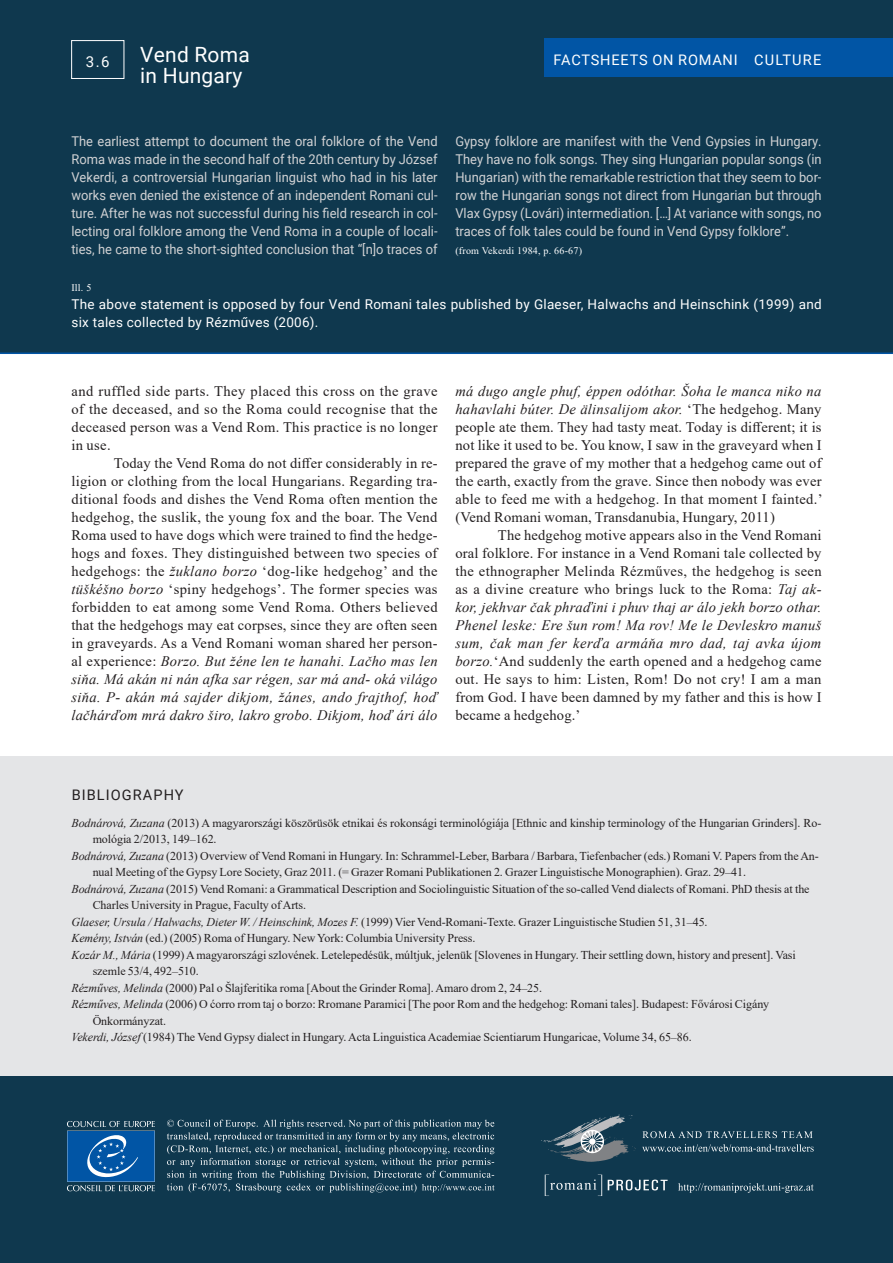
<style>
.page{position:relative;width:893px;height:1263px;background:#fff}
.page>*{position:absolute;margin:0;border:0;box-sizing:border-box;transform-origin:0 0}
.Fs_Title_small{font:21px "Roboto";letter-spacing:.01em;color:#fff}
.FS_Number{font:15px "Roboto";color:#fff}
.FS_Text{font:14.55px/18px "Times New Roman";letter-spacing:.015em;color:#231f20;text-align:justify}
.t1{font:14.55px "Roboto";letter-spacing:.055em;color:#fff}
.FS_Bibliography_head{font:14.55px "Roboto";letter-spacing:.07em;color:#231f20}
.FS_BU_Text{font:13.5px/18px "Roboto";color:#d1d2d4;text-align:justify;scale:.96 1}
.FS_BU_Text-2{font:13.5px/18px "Roboto";letter-spacing:.02em;color:#fff}
.FS_References{font:12px/16.5px "Times New Roman";letter-spacing:-.005em;color:#231f20}
.FS_BU_Text-3{font:10.05px "Times New Roman";letter-spacing:.02em;color:#fff}
.s1{font-style:italic}
</style>
<div class="page">
<div style="left:0;top:756px;width:893px;height:478px;background:#e4e5e7"></div>
<div style="left:0;top:0;width:893px;height:354px;background:#0f384e"></div>
<div style="left:71px;top:40px;width:53px;height:39px;border:1px solid #fff"></div>
<div style="left:545px;top:38px;width:348px;height:39px;background:#0155a5"></div>
<div style="left:0;top:1077px;width:893px;height:186px;background:#0f384e"></div>
<svg style="left:167px;top:1119px;width:328px;height:73px"></svg>
<svg style="left:545px;top:1174px;width:57px;height:22px"></svg>
<svg style="left:608px;top:1179px;width:60px;height:11px"></svg>
<svg style="left:541px;top:1114px;width:95px;height:48px"></svg>
<svg style="left:642px;top:1144px;width:172px;height:8px"></svg>
<svg style="left:642px;top:1131px;width:171px;height:7px"></svg>
<svg style="left:67px;top:1121px;width:88px;height:70px"></svg>
<svg style="left:678px;top:1183px;width:136px;height:10px"></svg>
<p class="Fs_Title_small" style="left:140px;top:40px;width:111px">Vend Roma</p>
<p class="Fs_Title_small" style="left:140px;top:61px;width:104px">in Hungary</p>
<p class="FS_Number" style="left:86px;top:52px;width:25px">3.6</p>
<p class="t1" style="left:553px;top:50px;width:269px">FACTSHEETS ON ROMANI CULTURE</p>
<p class="FS_BU_Text" style="left:71px;top:132px;width:383px">The earliest attempt to document the oral folklore of the Vend Roma was made in the second half of the 20th century by József Vekerdi, a controversial Hungarian linguist who had in his later works even denied the existence of an independent Romani cul&shy;ture. After he was not successful during his field research in col&shy;lecting oral folklore among the Vend Roma in a couple of locali&shy;ties, he came to the short-sighted conclusion that “[n]o traces of</p>
<p class="FS_BU_Text" style="left:455px;top:132px;width:383px">Gypsy folklore are manifest with the Vend Gypsies in Hungary.<br>They have no folk songs. They sing Hungarian popular songs (in Hungarian) with the remarkable restriction that they seem to bor&shy;row the Hungarian songs not direct from Hungarian but through Vlax Gypsy (Lovári) intermediation. […] At variance with songs, no traces of folk tales could be found in Vend Gypsy folklore”.</p>
<p class="FS_BU_Text-3" style="left:455px;top:244px;width:128px">(from Vekerdi 1984, p. 66-67)</p>
<p class="FS_BU_Text-3" style="left:71px;top:280px;width:21px">Ill. 5</p>
<p class="FS_BU_Text-2" style="left:71px;top:294px;width:752px">The above statement is opposed by four Vend Romani tales published by Glaeser, Halwachs and Heinschink (1999) and six tales collected by Rézműves (2006).</p>
<p class="FS_Text" style="left:71px;top:382px;width:368px">and ruffled side parts. They placed this cross on the grave of the deceased, and so the Roma could recognise that the deceased person was a Vend Rom. This practice is no longer in use.</p>
<p class="FS_Text" style="left:71px;top:454px;width:368px;text-indent:43px">Today the Vend Roma do not differ considerably in re&shy;ligion or clothing from the local Hungarians. Regarding tra&shy;ditional foods and dishes the Vend Roma often mention the hedgehog, the suslik, the young fox and the boar. The Vend Roma used to have dogs which were trained to find the hedge&shy;hogs and foxes. They distinguished between two species of hedgehogs: the <span class="s1">žuklano borzo</span> ‘dog-like hedgehog’ and the <span class="s1">tüškéšno borzo</span> ‘spiny hedgehogs’. The former species was forbidden to eat among some Vend Roma. Others believed that the hedgehogs may eat corpses, since they are often seen in graveyards. As a Vend Romani woman shared her person&shy;al experience: <span class="s1">Borzo. But žéne len te hanahi. Lačho mas len siňa. Má akán ni nán afka sar régen, sar má and- oká világo siňa. P- akán má sajder dikjom, žánes, ando frajthof, hoď lačhárďom mrá dakro širo, lakro grobo. Dikjom, hoď ári álo</span></p>
<p class="FS_Text" style="left:455px;top:382px;width:369px"><span class="s1">má dugo angle phuf, éppen odóthar. Šoha le manca niko na hahavlahi búter. De älinsalijom akor.</span> ‘The hedgehog. Many people ate them. They had tasty meat. Today is different; it is not like it used to be. You know, I saw in the graveyard when I prepared the grave of my mother that a hedgehog came out of the earth, exactly from the grave. Since then nobody was ever able to feed me with a hedgehog. In that moment I fainted.’ (Vend Romani woman, Transdanubia, Hungary, 2011)</p>
<p class="FS_Text" style="left:455px;top:526px;width:368px;text-indent:43px">The hedgehog motive appears also in the Vend Romani oral folklore. For instance in a Vend Romani tale collected by the ethnographer Melinda Rézműves, the hedgehog is seen as a divine creature who brings luck to the Roma: <span class="s1">Taj ak&shy;kor, jekhvar čak phraďini i phuv thaj ar álo jekh borzo othar.<br>Phenel leske: Ere šun rom! Ma rov! Me le Devleskro manuš sum, čak man fer kerďa armáňa mro dad, taj avka újom borzo.</span>‘And suddenly the earth opened and a hedgehog came out. He says to him: Listen, Rom! Do not cry! I am a man from God. I have been damned by my father and this is how I became a hedgehog.’</p>
<p class="FS_Bibliography_head" style="left:72px;top:784px;width:113px">BIBLIOGRAPHY</p>
<p class="FS_References" style="left:93px;top:814px;width:730px;text-indent:-21px"><span class="s1">Bodnárová, Zuzana</span> (2013) A magyarországi köszörüsök etnikai és rokonsági terminológiája [Ethnic and kinship terminology of the Hungarian Grinders]. Ro&shy;mológia 2/2013, 149–162.</p>
<p class="FS_References" style="left:93px;top:847px;width:728px;text-indent:-21px"><span class="s1">Bodnárová, Zuzana</span> (2013) Overview of Vend Romani in Hungary. In: Schrammel-Leber, Barbara / Barbara, Tiefenbacher (eds.) Romani V. Papers from the An&shy;nual Meeting of the Gypsy Lore Society, Graz 2011. (= Grazer Romani Publikationen 2. Grazer Linguistische Monographien). Graz. 29–41.</p>
<p class="FS_References" style="left:93px;top:880px;width:718px;text-indent:-21px"><span class="s1">Bodnárová, Zuzana</span> (2015) Vend Romani: a Grammatical Description and Sociolinguistic Situation of the so-called Vend dialects of Romani. PhD thesis at the<br>Charles University in Prague, Faculty of Arts.</p>
<p class="FS_References" style="left:71px;top:913px;width:638px"><span class="s1">Glaeser, Ursula / Halwachs, Dieter W. / Heinschink, Mozes F.</span> (1999) Vier Vend-Romani-Texte. Grazer Linguistische Studien 51, 31–45.</p>
<p class="FS_References" style="left:71px;top:929px;width:406px"><span class="s1">Kemény, István</span> (ed.) (2005) Roma of Hungary. New York: Columbia University Press.</p>
<p class="FS_References" style="left:93px;top:946px;width:705px;text-indent:-21px"><span class="s1">Kozár M., Mária</span> (1999) A magyarországi szlovének. Letelepedésük, múltjuk, jelenük [Slovenes in Hungary. Their settling down, history and present]. Vasi szemle 53/4, 492–510.</p>
<p class="FS_References" style="left:71px;top:979px;width:472px"><span class="s1">Rézműves, Melinda</span> (2000) Pal o Šlajferitika roma [About the Grinder Roma]. Amaro drom 2, 24–25.</p>
<p class="FS_References" style="left:93px;top:995px;width:678px;text-indent:-21px"><span class="s1">Rézműves, Melinda</span> (2006) O ćorro rrom taj o borzo: Rromane Paramici [The poor Rom and the hedgehog: Romani tales]. Budapest: Fővárosi Cigány<br>Önkormányzat.</p>
<p class="FS_References" style="left:71px;top:1028px;width:622px"><span class="s1">Vekerdi, József</span> (1984) The Vend Gypsy dialect in Hungary. Acta Linguistica Academiae Scientiarum Hungaricae, Volume 34, 65–86.</p>
</div>
